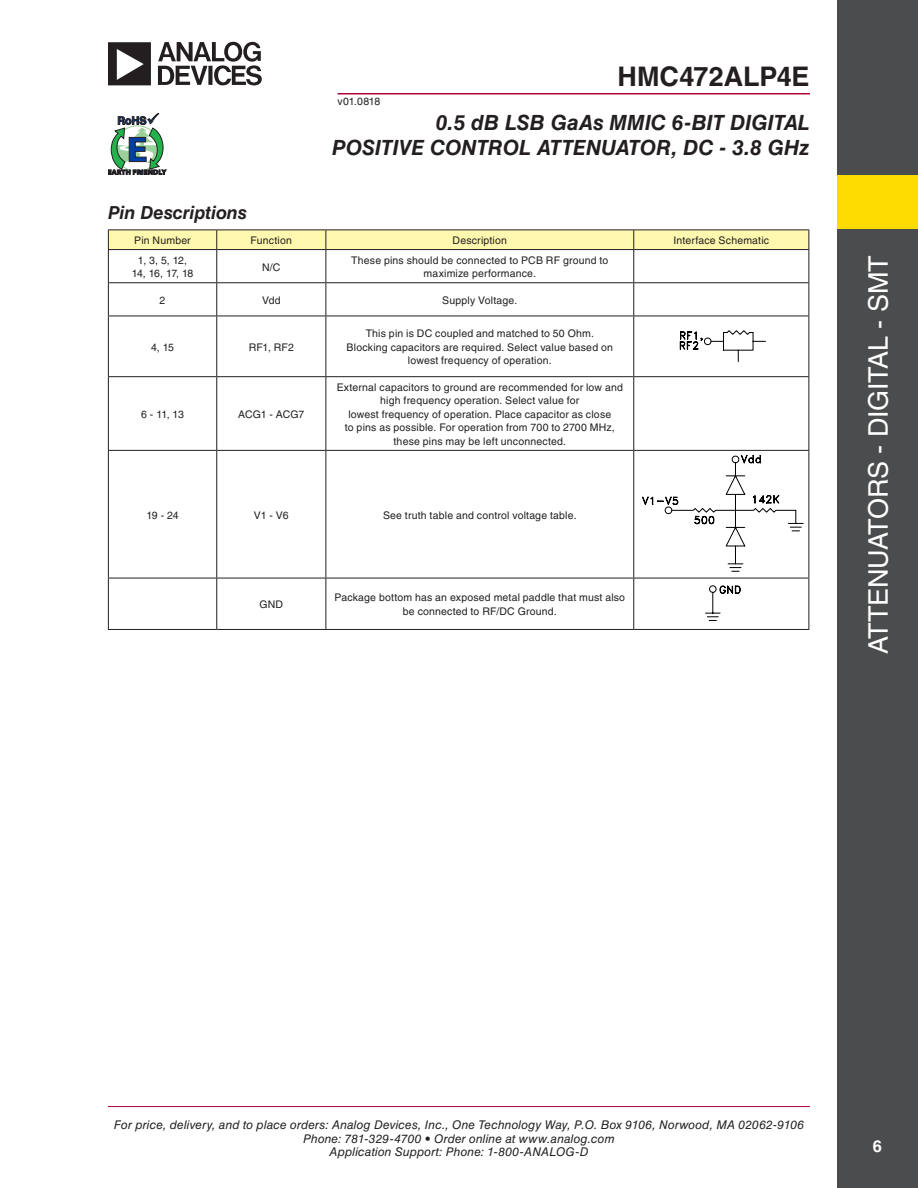
<style>
.page{position:relative;width:918px;height:1188px;background:#fff}
.page>*{position:absolute;margin:0;border:0;box-sizing:border-box;transform-origin:0 0}
.t1{font:27px "Helvetica LT Std";letter-spacing:-.015em;color:#fff}
.t2{font:700 27px "Helvetica LT Std";color:#231f20}
.t3{font:italic 700 21px/25.2px "Helvetica LT Std";color:#231f20;text-align:right}
.t4{font:italic 700 18px "Helvetica LT Std";letter-spacing:-.005em;color:#231f20}
.t5{font:700 16.5px "Helvetica LT Std";color:#fff}
.t6{font:italic 12px/13.5px "Helvetica LT Std";letter-spacing:.01em;color:#231f20;text-align:center}
.t7{font:10.5px/13.5px "Helvetica LT Std";letter-spacing:.015em;color:#231f20;text-align:center}
.t8{font:10.5px "Helvetica LT Std";letter-spacing:-.01em;color:#231f20}
</style>
<div class="page">
<hr style="left:108px;top:1106px;width:702px;height:1px;background:#b30437">
<hr style="left:338px;top:93px;width:472px;height:1px;background:#b30437">
<svg style="left:108px;top:113px;width:58px;height:62px"></svg>
<div style="left:837px;top:0;width:81px;height:1188px;background:#4b4c4d"></div>
<div style="left:837px;top:175px;width:81px;height:54px;background:#ffdc01"></div>
<svg style="left:108px;top:42px;width:154px;height:43px"></svg>
<div style="left:108px;top:230px;width:701px;height:19px;background:#fff8ae"></div>
<hr style="left:108px;top:249px;width:109px;height:1px;background:#231f20">
<hr style="left:108px;top:250px;width:1px;height:32px;background:#231f20">
<hr style="left:217px;top:249px;width:109px;height:1px;background:#231f20">
<hr style="left:216px;top:250px;width:1px;height:32px;background:#231f20">
<hr style="left:326px;top:249px;width:308px;height:1px;background:#231f20">
<hr style="left:326px;top:250px;width:1px;height:32px;background:#231f20">
<hr style="left:634px;top:249px;width:175px;height:1px;background:#231f20">
<hr style="left:633px;top:250px;width:1px;height:32px;background:#231f20">
<hr style="left:808px;top:250px;width:1px;height:32px;background:#231f20">
<hr style="left:108px;top:282px;width:109px;height:1px;background:#231f20">
<hr style="left:108px;top:283px;width:1px;height:33px;background:#231f20">
<hr style="left:217px;top:282px;width:109px;height:1px;background:#231f20">
<hr style="left:216px;top:283px;width:1px;height:33px;background:#231f20">
<hr style="left:326px;top:282px;width:308px;height:1px;background:#231f20">
<hr style="left:326px;top:283px;width:1px;height:33px;background:#231f20">
<hr style="left:634px;top:282px;width:175px;height:1px;background:#231f20">
<hr style="left:633px;top:283px;width:1px;height:33px;background:#231f20">
<hr style="left:808px;top:283px;width:1px;height:33px;background:#231f20">
<hr style="left:108px;top:316px;width:109px;height:1px;background:#231f20">
<hr style="left:108px;top:316px;width:1px;height:60px;background:#231f20">
<hr style="left:217px;top:316px;width:109px;height:1px;background:#231f20">
<hr style="left:216px;top:316px;width:1px;height:60px;background:#231f20">
<hr style="left:326px;top:316px;width:308px;height:1px;background:#231f20">
<hr style="left:326px;top:316px;width:1px;height:60px;background:#231f20">
<hr style="left:634px;top:316px;width:175px;height:1px;background:#231f20">
<hr style="left:633px;top:316px;width:1px;height:60px;background:#231f20">
<hr style="left:808px;top:316px;width:1px;height:60px;background:#231f20">
<hr style="left:108px;top:376px;width:109px;height:1px;background:#231f20">
<hr style="left:108px;top:377px;width:1px;height:73px;background:#231f20">
<hr style="left:217px;top:376px;width:109px;height:1px;background:#231f20">
<hr style="left:216px;top:377px;width:1px;height:73px;background:#231f20">
<hr style="left:326px;top:376px;width:308px;height:1px;background:#231f20">
<hr style="left:326px;top:377px;width:1px;height:73px;background:#231f20">
<hr style="left:634px;top:376px;width:175px;height:1px;background:#231f20">
<hr style="left:633px;top:377px;width:1px;height:73px;background:#231f20">
<hr style="left:808px;top:377px;width:1px;height:73px;background:#231f20">
<hr style="left:108px;top:450px;width:109px;height:1px;background:#231f20">
<hr style="left:108px;top:451px;width:1px;height:127px;background:#231f20">
<hr style="left:217px;top:450px;width:109px;height:1px;background:#231f20">
<hr style="left:216px;top:451px;width:1px;height:127px;background:#231f20">
<hr style="left:326px;top:450px;width:308px;height:1px;background:#231f20">
<hr style="left:326px;top:451px;width:1px;height:127px;background:#231f20">
<hr style="left:634px;top:450px;width:175px;height:1px;background:#231f20">
<hr style="left:633px;top:451px;width:1px;height:127px;background:#231f20">
<hr style="left:808px;top:451px;width:1px;height:127px;background:#231f20">
<hr style="left:108px;top:578px;width:109px;height:1px;background:#231f20">
<hr style="left:108px;top:578px;width:1px;height:51px;background:#231f20">
<hr style="left:217px;top:578px;width:109px;height:1px;background:#231f20">
<hr style="left:216px;top:578px;width:1px;height:51px;background:#231f20">
<hr style="left:326px;top:578px;width:308px;height:1px;background:#231f20">
<hr style="left:326px;top:578px;width:1px;height:51px;background:#231f20">
<hr style="left:634px;top:578px;width:175px;height:1px;background:#231f20">
<hr style="left:633px;top:578px;width:1px;height:51px;background:#231f20">
<hr style="left:808px;top:578px;width:1px;height:51px;background:#231f20">
<hr style="left:108px;top:629px;width:109px;height:1px;background:#231f20">
<hr style="left:217px;top:629px;width:109px;height:1px;background:#231f20">
<hr style="left:326px;top:629px;width:308px;height:1px;background:#231f20">
<hr style="left:634px;top:629px;width:175px;height:1px;background:#231f20">
<svg style="left:680px;top:330px;width:86px;height:32px"></svg>
<svg style="left:642px;top:455px;width:162px;height:117px"></svg>
<svg style="left:705px;top:585px;width:36px;height:36px"></svg>
<h1 class="t2" style="left:617px;top:60px;width:194px">HMC472ALP4E</h1>
<p class="t7" style="left:338px;top:94px;width:44px">v01.0818</p>
<h2 class="t3" style="left:332px;top:109px;width:479px">0.5 dB LSB GaAs MMIC 6-BIT DIGITAL<br>POSITIVE CONTROL ATTENUATOR, DC - 3.8 GHz</h2>
<h3 class="t4" style="left:108px;top:201px;width:140px">Pin Descriptions</h3>
<p class="t7" style="left:134px;top:234px;width:58px">Pin Number</p>
<p class="t7" style="left:251px;top:234px;width:43px">Function</p>
<p class="t7" style="left:453px;top:234px;width:56px">Description</p>
<p class="t7" style="left:673px;top:234px;width:97px">Interface Schematic</p>
<p class="t7" style="left:132px;top:253px;width:63px">1, 3, 5, 12,<br>14, 16, 17, 18</p>
<p class="t7" style="left:262px;top:260px;width:20px">N/C</p>
<p class="t7" style="left:351px;top:253px;width:259px">These pins should be connected to PCB RF ground to maximize performance.</p>
<p class="t7" style="left:160px;top:293px;width:7px">2</p>
<p class="t7" style="left:262px;top:293px;width:20px">Vdd</p>
<p class="t7" style="left:442px;top:293px;width:77px">Supply Voltage.</p>
<p class="t7" style="left:151px;top:340px;width:25px">4, 15</p>
<p class="t7" style="left:249px;top:340px;width:47px">RF1, RF2</p>
<p class="t7" style="left:347px;top:327px;width:268px">This pin is DC coupled and matched to 50 Ohm.<br>Blocking capacitors are required. Select value based on lowest frequency of operation.</p>
<p class="t7" style="left:141px;top:408px;width:44px">6 - 11, 13</p>
<p class="t8" style="left:238px;top:408px;width:68px">ACG1 - ACG7</p>
<p class="t7" style="left:337px;top:381px;width:288px">External capacitors to ground are recommended for low and high frequency operation. Select value for<br>lowest frequency of operation. Place capacitor as close<br>to pins as possible. For operation from 700 to 2700 MHz, these pins may be left unconnected.</p>
<p class="t7" style="left:146px;top:508px;width:34px">19 - 24</p>
<p class="t7" style="left:254px;top:508px;width:36px">V1 - V6</p>
<p class="t7" style="left:383px;top:508px;width:195px">See truth table and control voltage table.</p>
<p class="t7" style="left:259px;top:598px;width:25px">GND</p>
<p class="t7" style="left:334px;top:591px;width:292px">Package bottom has an exposed metal paddle that must also be connected to RF/DC Ground.</p>
<h1 class="t1" style="left:863px;top:654px;width:400px;rotate:-90deg">ATTENUATORS - DIGITAL - SMT</h1>
<p class="t6" style="left:114px;top:1118px;width:692px">For price, delivery, and to place orders: Analog Devices, Inc., One Technology Way, P.O. Box 9106, Norwood, MA 02062-9106<br>Phone: 781-329-4700 • Order online at www.analog.com<br>Application Support: Phone: 1-800-ANALOG-D</p>
<h3 class="t5" style="left:873px;top:1136px;width:11px">6</h3>
</div>
